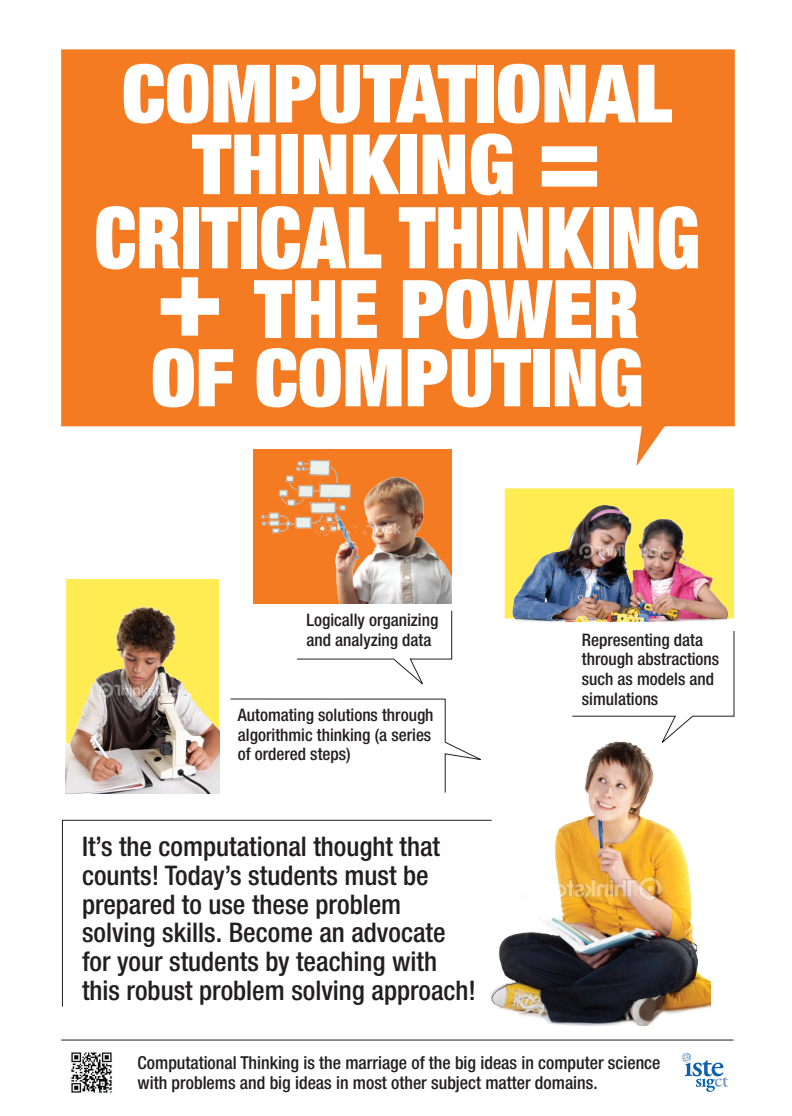
<style>
.page{position:relative;width:792px;height:1116px;background:#fff}
.page>*{position:absolute;margin:0;border:0;box-sizing:border-box;transform-origin:0 0}
.t1{font:900 condensed 85.5px "Helvetica Neue LT Std";color:#fff;scale:.91 1}
.t2{font:900 condensed 83.4px "Helvetica Neue LT Std";color:#fff}
.t3{font:900 condensed 80.8px "Helvetica Neue LT Std";color:#fff}
.t4{font:900 condensed 80.6px "Helvetica Neue LT Std";color:#fff}
.t5{font:900 condensed 80px "Helvetica Neue LT Std";color:#fff}
.t6{font:500 condensed 27.1px/28.8px "Helvetica Neue LT Std";color:#231f20}
.t7{font:500 condensed 17.8px/20.5px "Helvetica Neue LT Std";color:#231f20}
.t8{font:500 condensed 17.3px/19.6px "Helvetica Neue LT Std";color:#231f20}
.s1{font-size:109.4px}
.s2{font-size:115.1px}
</style>
<div class="page">
<div style="left:61px;top:49px;width:674px;height:377px;background:#f47b21"></div>
<svg style="left:636px;top:401px;width:46px;height:65px"></svg>
<img style="left:71px;top:1052px;width:41px;height:41px">
<svg style="left:230px;top:699px;width:251px;height:94px"></svg>
<div style="left:66px;top:579px;width:153px;height:28px;background:#ffeb52"></div>
<div style="left:505px;top:488px;width:229px;height:131px;background:#ffeb52"></div>
<svg style="left:572px;top:631px;width:162px;height:98px"></svg>
<div style="left:253px;top:449px;width:198px;height:155px;background:#f47b21"></div>
<hr style="left:61px;top:1040px;width:672px;height:1px;background:#231f20">
<img style="left:490px;top:729px;width:220px;height:297px">
<svg style="left:62px;top:820px;width:430px;height:187px"></svg>
<img style="left:261px;top:453px;width:191px;height:151px">
<img style="left:512px;top:506px;width:215px;height:116px">
<svg style="left:297px;top:611px;width:155px;height:74px"></svg>
<img style="left:65px;top:607px;width:154px;height:186px">
<svg style="left:682px;top:1053px;width:46px;height:39px"></svg>
<h3 class="t4" style="left:122px;top:42px;width:552px">COMPUTATIONAL</h3>
<h2 class="t2" style="left:192px;top:111px;width:411px">THINKING <span class="s1">=</span></h2>
<h1 class="t1" style="left:95px;top:183px;width:667px">CRITICAL THINKING</h1>
<h3 class="t3" style="left:155px;top:257px;width:485px"><span class="s2">+</span> THE POWER</h3>
<h3 class="t5" style="left:151px;top:327px;width:494px">OF COMPUTING</h3>
<p class="t8" style="left:306px;top:610px;width:133px">Logically organizing and analyzing data</p>
<p class="t8" style="left:238px;top:705px;width:197px">Automating solutions through algorithmic thinking (a series of ordered steps)</p>
<p class="t6" style="left:82px;top:832px;width:395px">It’s the computational thought that counts! Today’s students must be prepared to use these problem solving skills. Become an advocate for your students by teaching with this robust problem solving approach!</p>
<p class="t8" style="left:582px;top:630px;width:139px">Representing data through abstractions such as models and simulations</p>
<p class="t7" style="left:138px;top:1052px;width:524px">Computational Thinking is the marriage of the big ideas in computer science with problems and big ideas in most other subject matter domains.</p>
</div>
